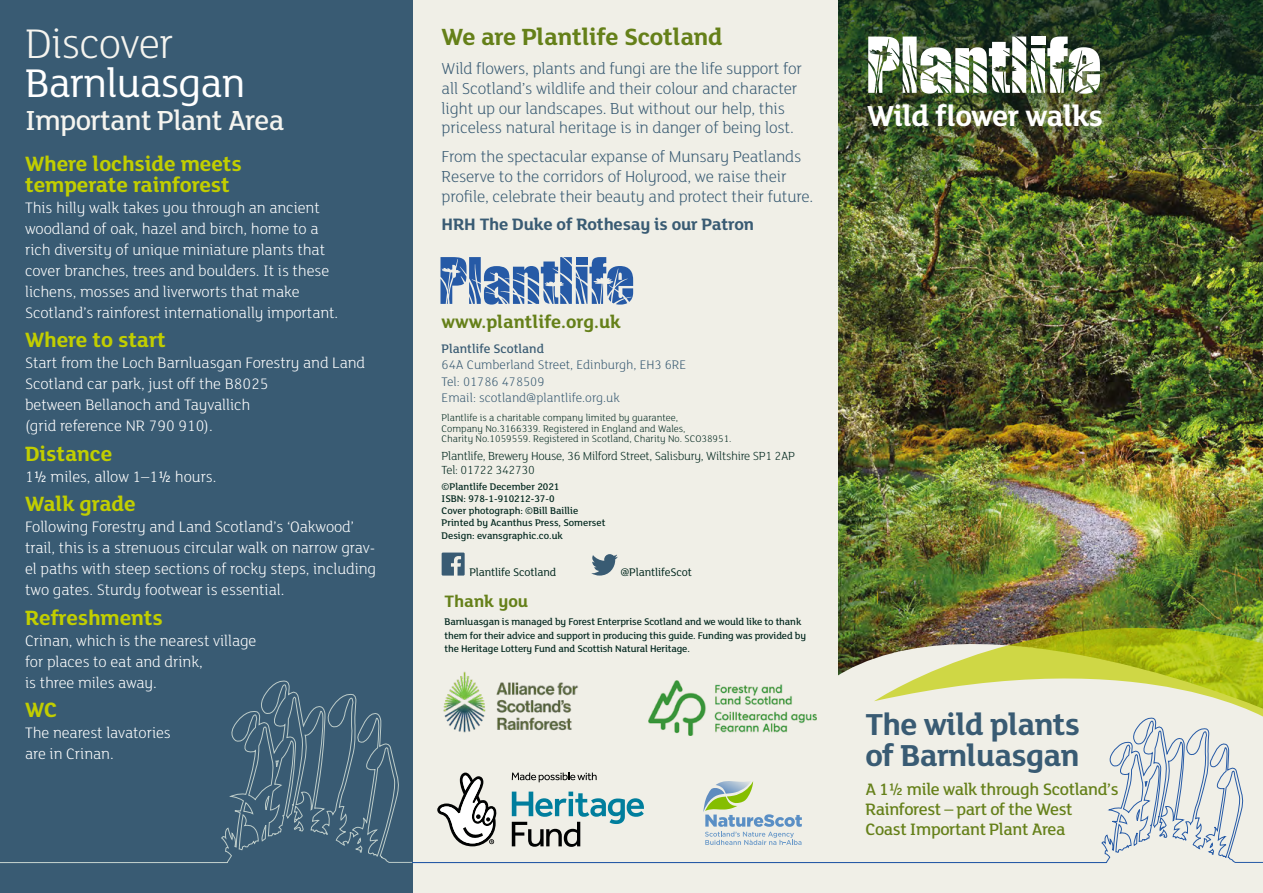
<style>
.page{position:relative;width:1263px;height:893px;background:#fff}
.page>*{position:absolute;margin:0;border:0;box-sizing:border-box;transform-origin:0 0}
.t1{font:300 45px "FS Lola";letter-spacing:-.02em;color:#f5f4ef}
.t2{font:43.5px "FS Lola";letter-spacing:-.02em;color:#fff}
.t3{font:700 33px "FS Lola";letter-spacing:-.02em;color:#395b73}
.t4{font:700 31.5px "FS Lola";letter-spacing:-.02em;color:#fff}
.t5{font:500 30px "FS Lola";letter-spacing:-.02em;color:#f5f4ef}
.t6{font:700 25.5px "FS Lola";letter-spacing:-.01em;color:#658019}
.t7{font:700 22.5px/21px "FS Lola";letter-spacing:-.005em;color:#c1ce00}
.t8{font:700 19.5px "FS Lola";color:#658019}
.t9{font:500 18px/20.2px "FS Lola";letter-spacing:-.02em;color:#658019}
.t10{font:700 18px "FS Lola";letter-spacing:-.01em;color:#395b73}
.t11{font:700 18px "FS Lola";color:#658019}
.t12{font:300 17.25px/20px "FS Lola";letter-spacing:-.01em;color:#395b73}
.t13{font:300 16.5px/21px "FS Lola";letter-spacing:-.005em;color:#fff}
.t14{font:300 13.5px "FS Lola";color:#395b73}
.t15{font:500 13.5px "FS Lola";color:#395b73}
.t16{font:300 12.75px "FS Lola";letter-spacing:-.02em;color:#00261d}
.t17{font:12px "FS Lola";letter-spacing:-.01em;color:#00261d}
.t18{font:500 10.5px/13.5px "FS Lola";letter-spacing:-.01em;color:#00261d}
.t19{font:300 10.5px "FS Lola";color:#00261d}
.s1{font-weight:400}
</style>
<div class="page">
<img style="left:838px;top:210px;width:425px;height:373px">
<img style="left:838px;top:0;width:425px;height:210px">
<div style="left:412px;top:0;width:426px;height:893px;background:#f0efe7"></div>
<div style="left:0;top:0;width:412px;height:893px;background:#395b73"></div>
<img style="left:868px;top:37px;width:232px;height:57px">
<svg style="left:0;top:679px;width:413px;height:185px"></svg>
<img style="left:838px;top:583px;width:425px;height:310px">
<img style="left:874px;top:617px;width:389px;height:99px">
<div style="left:412px;top:716px;width:851px;height:151px;background:#f0efe7"></div>
<svg style="left:440px;top:257px;width:193px;height:48px"></svg>
<svg style="left:442px;top:553px;width:23px;height:23px"></svg>
<svg style="left:591px;top:554px;width:27px;height:22px"></svg>
<svg style="left:703px;top:780px;width:99px;height:65px"></svg>
<svg style="left:512px;top:773px;width:85px;height:9px"></svg>
<svg style="left:512px;top:792px;width:132px;height:55px"></svg>
<svg style="left:437px;top:773px;width:60px;height:73px"></svg>
<img style="left:437px;top:671px;width:148px;height:74px">
<img style="left:648px;top:680px;width:168px;height:55px">
<p class="t1" style="left:25px;top:14px;width:150px">Discover</p>
<p class="t2" style="left:25px;top:54px;width:222px">Barnluasgan</p>
<p class="t5" style="left:25px;top:101px;width:261px">Important Plant Area</p>
<p class="t7" style="left:25px;top:152px;width:218px">Where lochside meets temperate rainforest</p>
<p class="t13" style="left:25px;top:196px;width:315px">This hilly walk takes you through an ancient woodland of oak, hazel and birch, home to a rich diversity of unique miniature plants that cover branches, trees and boulders. It is these lichens, mosses and liverworts that make Scotland’s rainforest internationally important.</p>
<p class="t7" style="left:25px;top:328px;width:142px">Where to start</p>
<p class="t13" style="left:25px;top:352px;width:342px">Start from the Loch Barnluasgan Forestry and Land Scotland car park, just off the B8025<br>between Bellanoch and Tayvallich<br>(grid reference NR 790 910).</p>
<p class="t7" style="left:25px;top:442px;width:89px">Distance</p>
<p class="t13" style="left:25px;top:465px;width:193px">1<span class="s1">½</span> miles, allow 1–1<span class="s1">½</span> hours.</p>
<p class="t7" style="left:25px;top:492px;width:112px">Walk grade</p>
<p class="t13" style="left:25px;top:516px;width:352px">Following Forestry and Land Scotland’s ‘Oakwood’ trail, this is a strenuous circular walk on narrow grav&shy;el paths with steep sections of rocky steps, including two gates. Sturdy footwear is essential.</p>
<p class="t7" style="left:25px;top:606px;width:139px">Refreshments</p>
<p class="t13" style="left:25px;top:629px;width:233px">Crinan, which is the nearest village for places to eat and drink,<br>is three miles away.</p>
<p class="t7" style="left:25px;top:698px;width:34px">WC</p>
<p class="t13" style="left:25px;top:722px;width:147px">The nearest lavatories are in Crinan.</p>
<p class="t6" style="left:442px;top:19px;width:282px">We are Plantlife Scotland</p>
<p class="t12" style="left:442px;top:57px;width:362px">Wild flowers, plants and fungi are the life support for all Scotland’s wildlife and their colour and character light up our landscapes. But without our help, this priceless natural heritage is in danger of being lost.</p>
<p class="t12" style="left:442px;top:146px;width:373px">From the spectacular expanse of Munsary Peatlands<br>Reserve to the corridors of Holyrood, we raise their profile, celebrate their beauty and protect their future.</p>
<p class="t10" style="left:442px;top:212px;width:314px">HRH The Duke of Rothesay is our Patron</p>
<p class="t8" style="left:442px;top:308px;width:181px">www.plantlife.org.uk</p>
<p class="t15" style="left:442px;top:340px;width:104px">Plantlife Scotland</p>
<p class="t14" style="left:442px;top:356px;width:246px">64A Cumberland Street, Edinburgh, EH3 6RE</p>
<p class="t14" style="left:442px;top:373px;width:104px">Tel: 01786 478509</p>
<p class="t14" style="left:442px;top:389px;width:180px">Email: scotland@plantlife.org.uk</p>
<p class="t19" style="left:442px;top:411px;width:238px">Plantlife is a charitable company limited by guarantee,</p>
<p class="t19" style="left:442px;top:422px;width:245px">Company No.3166339. Registered in England and Wales,</p>
<p class="t19" style="left:442px;top:432px;width:291px">Charity No.1059559. Registered in Scotland, Charity No. SCO38951.</p>
<p class="t16" style="left:442px;top:448px;width:355px">Plantlife, Brewery House, 36 Milford Street, Salisbury, Wiltshire SP1 2AP</p>
<p class="t16" style="left:442px;top:461px;width:95px">Tel: 01722 342730</p>
<p class="t18" style="left:442px;top:479px;width:119px">©Plantlife December 2021</p>
<p class="t18" style="left:442px;top:491px;width:114px">ISBN: 978-1-910212-37-0</p>
<p class="t18" style="left:442px;top:503px;width:138px">Cover photograph: ©Bill Baillie</p>
<p class="t18" style="left:442px;top:515px;width:165px">Printed by Acanthus Press, Somerset</p>
<p class="t18" style="left:442px;top:529px;width:123px">Design: evansgraphic.co.uk</p>
<p class="t17" style="left:469px;top:564px;width:88px">Plantlife Scotland</p>
<p class="t17" style="left:620px;top:564px;width:73px">@PlantlifeScot</p>
<p class="t11" style="left:444px;top:589px;width:85px">Thank you</p>
<p class="t18" style="left:444px;top:614px;width:363px">Barnluasgan is managed by Forest Enterprise Scotland and we would like to thank them for their advice and support in producing this guide. Funding was provided by the Heritage Lottery Fund and Scottish Natural Heritage.</p>
<p class="t4" style="left:867px;top:94px;width:237px">Wild flower walks</p>
<p class="t3" style="left:865px;top:701px;width:216px">The wild plants</p>
<p class="t3" style="left:865px;top:732px;width:216px">of Barnluasgan</p>
<p class="t9" style="left:865px;top:778px;width:255px">A 1½ mile walk through Scotland’s<br>Rainforest – part of the West<br>Coast Important Plant Area</p>
</div>
